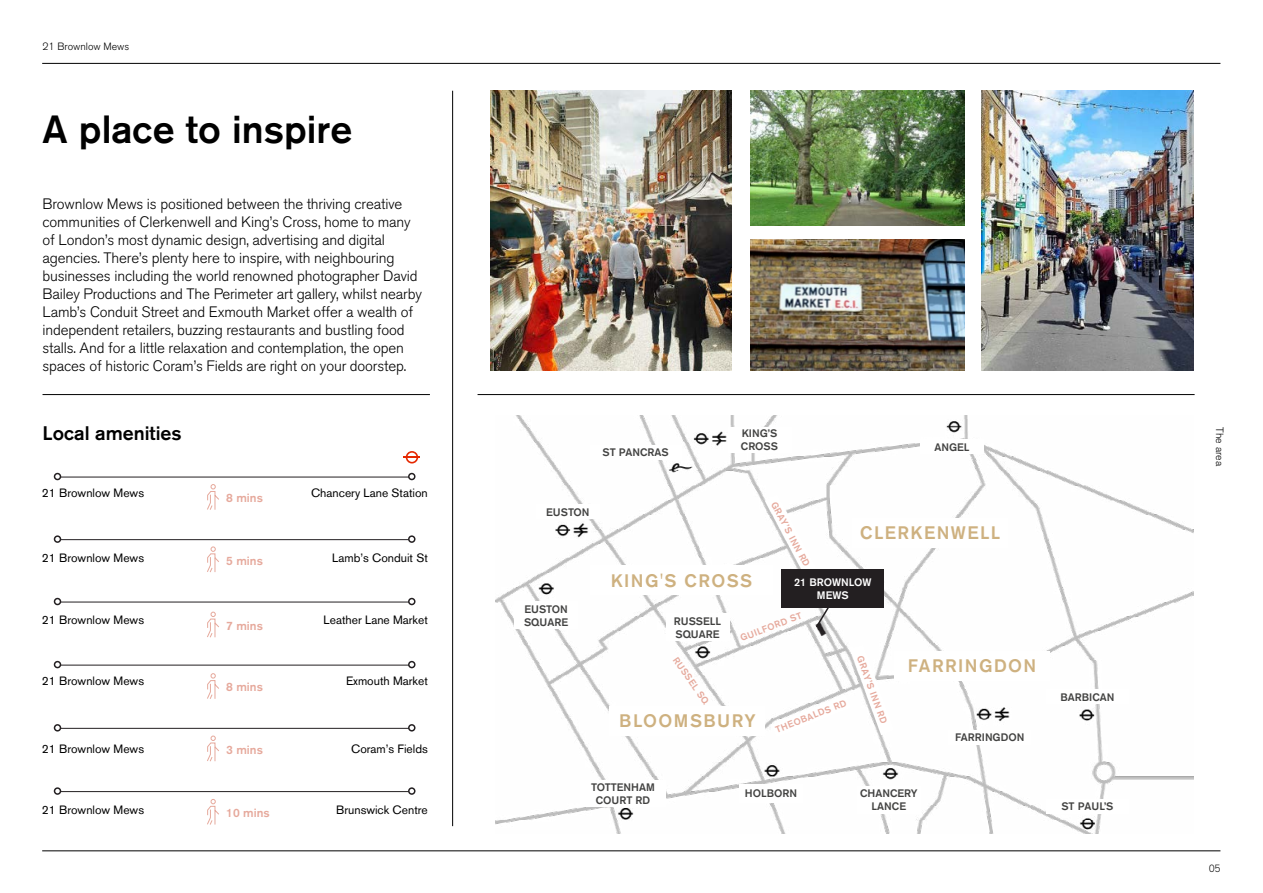
<style>
.page{position:relative;width:1263px;height:893px;background:#fff}
.page>*{position:absolute;margin:0;border:0;box-sizing:border-box;transform-origin:0 0}
.t1{font:500 39px "Akzidenz Grotesk BQ";color:#000}
.t2{font:500 19.5px "Akzidenz Grotesk BQ";color:#000}
.t3{font:500 18px "Akzidenz Grotesk BQ";letter-spacing:.08em;color:#ceb180}
.t4{font:300 15px/18px "Akzidenz Grotesk BQ";letter-spacing:-.01em;color:#000}
.t5{font:12px "Akzidenz Grotesk BQ";color:#000}
.t6{font:500 12px "Akzidenz Grotesk BQ";color:#e6a99c}
.t7{font:500 10.8px/12.9px "Akzidenz Grotesk BQ";color:#424241}
.t8{font:500 10.8px/12.9px "Akzidenz Grotesk BQ";color:#fff;text-align:center}
.t9{font:300 10.5px "Akzidenz Grotesk BQ";color:#000}
.t10{font:300 10.5px "RM Neue TRIAL";color:#000}
.t11{font:500 9.3px "Akzidenz Grotesk BQ";color:#e6a99c}
</style>
<div class="page">
<hr style="left:58px;top:539px;width:355px;height:1px;background:#231f21">
<div style="left:408px;top:535px;width:7px;height:8px;border:2px solid #231f21;border-radius:50%"></div>
<div style="left:54px;top:535px;width:7px;height:8px;border:2px solid #231f21;border-radius:50%"></div>
<svg style="left:207px;top:546px;width:12px;height:27px"></svg>
<hr style="left:43px;top:394px;width:387px;height:1px;background:#000">
<hr style="left:477px;top:394px;width:717px;height:1px;background:#000">
<img style="left:495px;top:415px;width:698px;height:418px">
<img style="left:981px;top:91px;width:212px;height:280px">
<img style="left:490px;top:91px;width:241px;height:280px">
<img style="left:751px;top:91px;width:213px;height:134px">
<img style="left:751px;top:239px;width:213px;height:132px">
<div style="left:857px;top:786px;width:64px;height:27px;background:#fff"></div>
<div style="left:739px;top:784px;width:64px;height:19px;background:#fff"></div>
<div style="left:580px;top:780px;width:85px;height:27px;background:#fff"></div>
<div style="left:514px;top:601px;width:64px;height:28px;background:#fff"></div>
<div style="left:536px;top:505px;width:64px;height:14px;background:#fff"></div>
<div style="left:590px;top:445px;width:91px;height:14px;background:#fff"></div>
<svg style="left:765px;top:494px;width:51px;height:80px"></svg>
<svg style="left:771px;top:644px;width:123px;height:94px"></svg>
<div style="left:727px;top:427px;width:64px;height:25px;background:#fff"></div>
<div style="left:920px;top:440px;width:64px;height:14px;background:#fff"></div>
<div style="left:853px;top:518px;width:155px;height:29px;background:#fff"></div>
<div style="left:894px;top:651px;width:156px;height:29px;background:#fff"></div>
<div style="left:610px;top:706px;width:155px;height:29px;background:#fff"></div>
<div style="left:590px;top:566px;width:183px;height:29px;background:#fff"></div>
<div style="left:948px;top:730px;width:83px;height:15px;background:#fff"></div>
<div style="left:1046px;top:690px;width:82px;height:14px;background:#fff"></div>
<div style="left:1046px;top:799px;width:82px;height:14px;background:#fff"></div>
<svg style="left:814px;top:608px;width:20px;height:21px"></svg>
<hr style="left:58px;top:602px;width:355px;height:1px;background:#231f21">
<div style="left:408px;top:598px;width:7px;height:7px;border:2px solid #231f21;border-radius:50%"></div>
<div style="left:54px;top:598px;width:7px;height:7px;border:2px solid #231f21;border-radius:50%"></div>
<svg style="left:207px;top:611px;width:12px;height:27px"></svg>
<hr style="left:58px;top:665px;width:355px;height:1px;background:#231f21">
<div style="left:408px;top:661px;width:7px;height:7px;border:2px solid #231f21;border-radius:50%"></div>
<div style="left:54px;top:661px;width:7px;height:7px;border:2px solid #231f21;border-radius:50%"></div>
<svg style="left:207px;top:673px;width:12px;height:26px"></svg>
<hr style="left:58px;top:791px;width:355px;height:1px;background:#231f21">
<div style="left:408px;top:787px;width:7px;height:8px;border:2px solid #231f21;border-radius:50%"></div>
<div style="left:54px;top:787px;width:7px;height:8px;border:2px solid #231f21;border-radius:50%"></div>
<svg style="left:207px;top:799px;width:12px;height:26px"></svg>
<div style="left:781px;top:569px;width:103px;height:39px;background:#231f21"></div>
<div style="left:665px;top:613px;width:64px;height:28px;background:#fff"></div>
<hr style="left:42px;top:63px;width:1178px;height:1px;background:#000">
<hr style="left:42px;top:850px;width:1178px;height:1px;background:#000">
<hr style="left:452px;top:91px;width:1px;height:735px;background:#000">
<svg style="left:207px;top:735px;width:12px;height:27px"></svg>
<hr style="left:58px;top:728px;width:355px;height:1px;background:#231f21">
<div style="left:408px;top:724px;width:7px;height:7px;border:2px solid #231f21;border-radius:50%"></div>
<div style="left:54px;top:724px;width:7px;height:7px;border:2px solid #231f21;border-radius:50%"></div>
<svg style="left:207px;top:484px;width:12px;height:26px"></svg>
<hr style="left:58px;top:477px;width:355px;height:1px;background:#231f21">
<div style="left:408px;top:473px;width:7px;height:7px;border:2px solid #231f21;border-radius:50%"></div>
<div style="left:54px;top:473px;width:7px;height:7px;border:2px solid #231f21;border-radius:50%"></div>
<svg style="left:404px;top:451px;width:16px;height:12px"></svg>
<p class="t9" style="left:43px;top:40px;width:88px">21 Brownlow Mews</p>
<h1 class="t1" style="left:43px;top:105px;width:311px">A place to inspire</h1>
<p class="t4" style="left:43px;top:195px;width:381px">Brownlow Mews is positioned between the thriving creative communities of Clerkenwell and King’s Cross, home to many of London’s most dynamic design, advertising and digital agencies. There’s plenty here to inspire, with neighbouring businesses including the world renowned photographer David Bailey Productions and The Perimeter art gallery, whilst nearby Lamb’s Conduit Street and Exmouth Market offer a wealth of independent retailers, buzzing restaurants and bustling food stalls. And for a little relaxation and contemplation, the open spaces of historic Coram’s Fields are right on your doorstep.</p>
<h2 class="t2" style="left:43px;top:422px;width:141px">Local amenities</h2>
<p class="t5" style="left:42px;top:486px;width:104px">21 Brownlow Mews</p>
<p class="t6" style="left:226px;top:490px;width:38px">8 mins</p>
<p class="t5" style="left:311px;top:486px;width:118px">Chancery Lane Station</p>
<p class="t5" style="left:42px;top:551px;width:104px">21 Brownlow Mews</p>
<p class="t6" style="left:226px;top:553px;width:38px">5 mins</p>
<p class="t5" style="left:332px;top:551px;width:97px">Lamb’s Conduit St</p>
<p class="t5" style="left:42px;top:613px;width:104px">21 Brownlow Mews</p>
<p class="t5" style="left:42px;top:674px;width:104px">21 Brownlow Mews</p>
<p class="t6" style="left:226px;top:618px;width:38px">7 mins</p>
<p class="t6" style="left:226px;top:680px;width:38px">8 mins</p>
<p class="t5" style="left:324px;top:613px;width:106px">Leather Lane Market</p>
<p class="t5" style="left:346px;top:674px;width:83px">Exmouth Market</p>
<p class="t5" style="left:42px;top:741px;width:104px">21 Brownlow Mews</p>
<p class="t6" style="left:226px;top:742px;width:38px">3 mins</p>
<p class="t5" style="left:351px;top:741px;width:78px">Coram’s Fields</p>
<p class="t5" style="left:42px;top:802px;width:104px">21 Brownlow Mews</p>
<p class="t6" style="left:226px;top:805px;width:45px">10 mins</p>
<p class="t5" style="left:336px;top:802px;width:93px">Brunswick Centre</p>
<p class="t7" style="left:602px;top:446px;width:68px">ST PANCRAS</p>
<p class="t7" style="left:741px;top:426px;width:39px">KING’S<br>CROSS</p>
<p class="t7" style="left:934px;top:440px;width:37px">ANGEL</p>
<p class="t7" style="left:546px;top:505px;width:45px">EUSTON</p>
<p class="t7" style="left:524px;top:602px;width:46px">EUSTON<br>SQUARE</p>
<p class="t3" style="left:611px;top:569px;width:143px">KING'S CROSS</p>
<p class="t11" style="left:779px;top:500px;width:73px;rotate:62deg">GRAY’S INN RD</p>
<p class="t3" style="left:860px;top:522px;width:142px">CLERKENWELL</p>
<p class="t8" style="left:794px;top:575px;width:79px">21 BROWNLOW<br>MEWS</p>
<p class="t7" style="left:674px;top:614px;width:49px">RUSSELL<br>SQUARE</p>
<p class="t11" style="left:739px;top:633px;width:67px;rotate:-21deg">GUILFORD ST</p>
<p class="t11" style="left:680px;top:654px;width:57px;rotate:55deg">RUSSEL SQ</p>
<p class="t11" style="left:865px;top:654px;width:73px;rotate:70deg">GRAY’S INN RD</p>
<p class="t11" style="left:774px;top:725px;width:77px;rotate:-22deg">THEOBALDS RD</p>
<p class="t3" style="left:619px;top:709px;width:138px">BLOOMSBURY</p>
<p class="t3" style="left:908px;top:655px;width:130px">FARRINGDON</p>
<p class="t7" style="left:955px;top:731px;width:71px">FARRINGDON</p>
<p class="t7" style="left:591px;top:780px;width:65px;text-align:center">TOTTENHAM<br>COURT RD</p>
<p class="t7" style="left:745px;top:787px;width:54px">HOLBORN</p>
<p class="t7" style="left:860px;top:786px;width:59px;text-align:center">CHANCERY<br>LANCE</p>
<p class="t7" style="left:1060px;top:690px;width:56px">BARBICAN</p>
<p class="t7" style="left:1061px;top:799px;width:54px">ST PAUL’S</p>
<p class="t9" style="left:1226px;top:427px;width:40px;rotate:90deg">The area</p>
<p class="t10" style="left:1209px;top:865px;width:13px">05</p>
</div>
